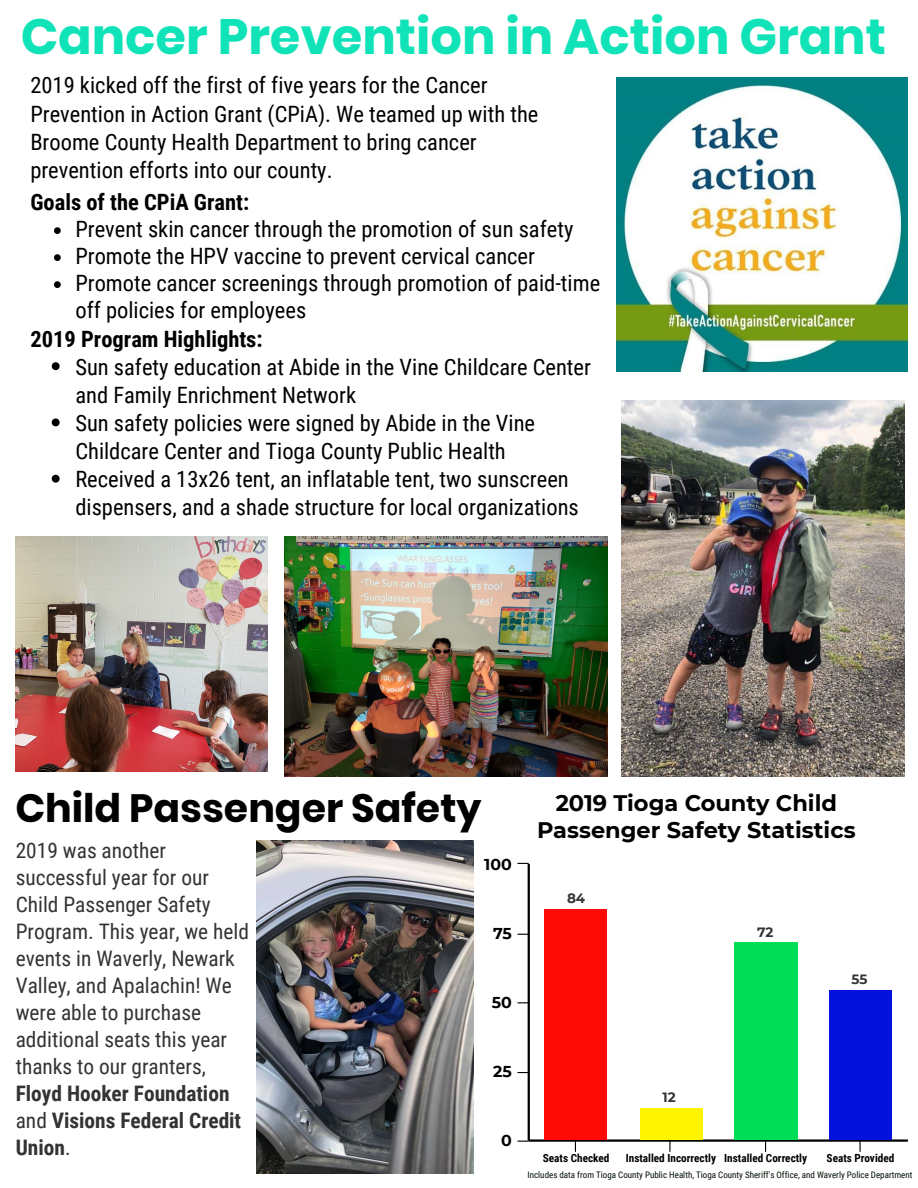
<style>
.page{position:relative;width:918px;height:1188px;background:#fff}
.page>*{position:absolute;margin:0;border:0;box-sizing:border-box;transform-origin:0 0}
.t1{font:700 49.5px "Poppins";color:#10e3b7}
.t2{font:700 39.3px "Poppins";color:#000}
.t3{font:22.5px/28.2px "Roboto Condensed";color:#000}
.t4{font:700 22.5px/27px "Montserrat";color:#000;text-align:center}
.t5{font:700 22.5px "Roboto Condensed";color:#000}
.t6{font:21.3px/27px "Roboto Condensed";color:#333}
.t7{font:700 21.3px/27px "Roboto Condensed";color:#333}
.t8{font:700 15.75px "Montserrat";color:#000}
.t9{font:700 13.5px "Montserrat";color:#333}
.t10{font:700 11.25px "Roboto Condensed";color:#000}
.t11{font:9px "Roboto Condensed";color:#001000}
.s1{font-weight:400}
</style>
<div class="page">
<svg style="left:669px;top:1142px;width:2px;height:10px"></svg>
<hr style="left:529px;top:1139px;width:379px;height:3px;background:#000">
<hr style="left:528px;top:864px;width:2px;height:277px;background:#000">
<div style="left:545px;top:909px;width:63px;height:230px;background:#ff0b07"></div>
<div style="left:640px;top:1108px;width:63px;height:31px;background:#fff400"></div>
<div style="left:735px;top:943px;width:63px;height:196px;background:#00de57"></div>
<div style="left:829px;top:990px;width:63px;height:149px;background:#0512de"></div>
<img style="left:256px;top:840px;width:218px;height:333px">
<svg style="left:54px;top:227px;width:7px;height:7px"></svg>
<svg style="left:54px;top:254px;width:7px;height:7px"></svg>
<svg style="left:54px;top:281px;width:7px;height:7px"></svg>
<img style="left:616px;top:78px;width:292px;height:293px">
<img style="left:621px;top:400px;width:283px;height:376px">
<img style="left:285px;top:537px;width:323px;height:239px">
<svg style="left:52px;top:362px;width:8px;height:8px"></svg>
<svg style="left:52px;top:418px;width:8px;height:8px"></svg>
<svg style="left:52px;top:475px;width:8px;height:8px"></svg>
<img style="left:16px;top:537px;width:252px;height:235px">
<h1 class="t1" style="left:21px;top:8px;width:867px">Cancer Prevention in Action Grant</h1>
<p class="t3" style="left:30px;top:70px;width:510px">2019 kicked off the first of five years for the Cancer Prevention in Action Grant (CPiA). We teamed up with the Broome County Health Department to bring cancer prevention efforts into our county.</p>
<p class="t5" style="left:30px;top:187px;width:220px">Goals of the CPiA Grant:</p>
<p class="t3" style="left:75px;top:215px;width:526px;line-height:27px">Prevent skin cancer through the promotion of sun safety Promote the HPV vaccine to prevent cervical cancer Promote cancer screenings through promotion of paid-time off policies for employees</p>
<p class="t5" style="left:30px;top:323px;width:234px">2019 Program Highlights:</p>
<p class="t3" style="left:75px;top:352px;width:517px">Sun safety education at Abide in the Vine Childcare Center and Family Enrichment Network<br>Sun safety policies were signed by Abide in the Vine Childcare Center and Tioga County Public Health Received a 13x26 tent, an inflatable tent, two sunscreen dispensers, and a shade structure for local organizations</p>
<h2 class="t2" style="left:15px;top:786px;width:468px">Child Passenger Safety</h2>
<p class="t4" style="left:537px;top:789px;width:320px">2019 Tioga County Child<br>Passenger Safety Statistics</p>
<p class="t6" style="left:16px;top:837px;width:235px">2019 was another successful year for our<br>Child Passenger Safety<br>Program. This year, we held events in Waverly, Newark<br>Valley, and Apalachin! We were able to purchase additional seats this year thanks to our granters,</p>
<p class="t7" style="left:16px;top:1080px;width:227px">Floyd Hooker Foundation <span class="s1">and</span> Visions Federal Credit<br>Union<span class="s1">.</span></p>
<p class="t8" style="left:484px;top:853px;width:29px">100</p>
<p class="t9" style="left:567px;top:889px;width:20px">84</p>
<p class="t9" style="left:757px;top:923px;width:18px">72</p>
<p class="t8" style="left:493px;top:922px;width:20px">75</p>
<p class="t9" style="left:852px;top:970px;width:17px">55</p>
<p class="t8" style="left:492px;top:991px;width:22px">50</p>
<p class="t8" style="left:493px;top:1060px;width:20px">25</p>
<p class="t9" style="left:663px;top:1088px;width:15px">12</p>
<p class="t8" style="left:501px;top:1129px;width:12px">0</p>
<p class="t10" style="left:543px;top:1150px;width:68px">Seats Checked</p>
<p class="t10" style="left:626px;top:1150px;width:183px">Installed Incorrectly Installed Correctly</p>
<p class="t10" style="left:827px;top:1150px;width:69px">Seats Provided</p>
<p class="t11" style="left:528px;top:1168px;width:386px">Includes data from Tioga County Public Health, Tioga County Sheriff's Office, and Waverly Police Department</p>
</div>
